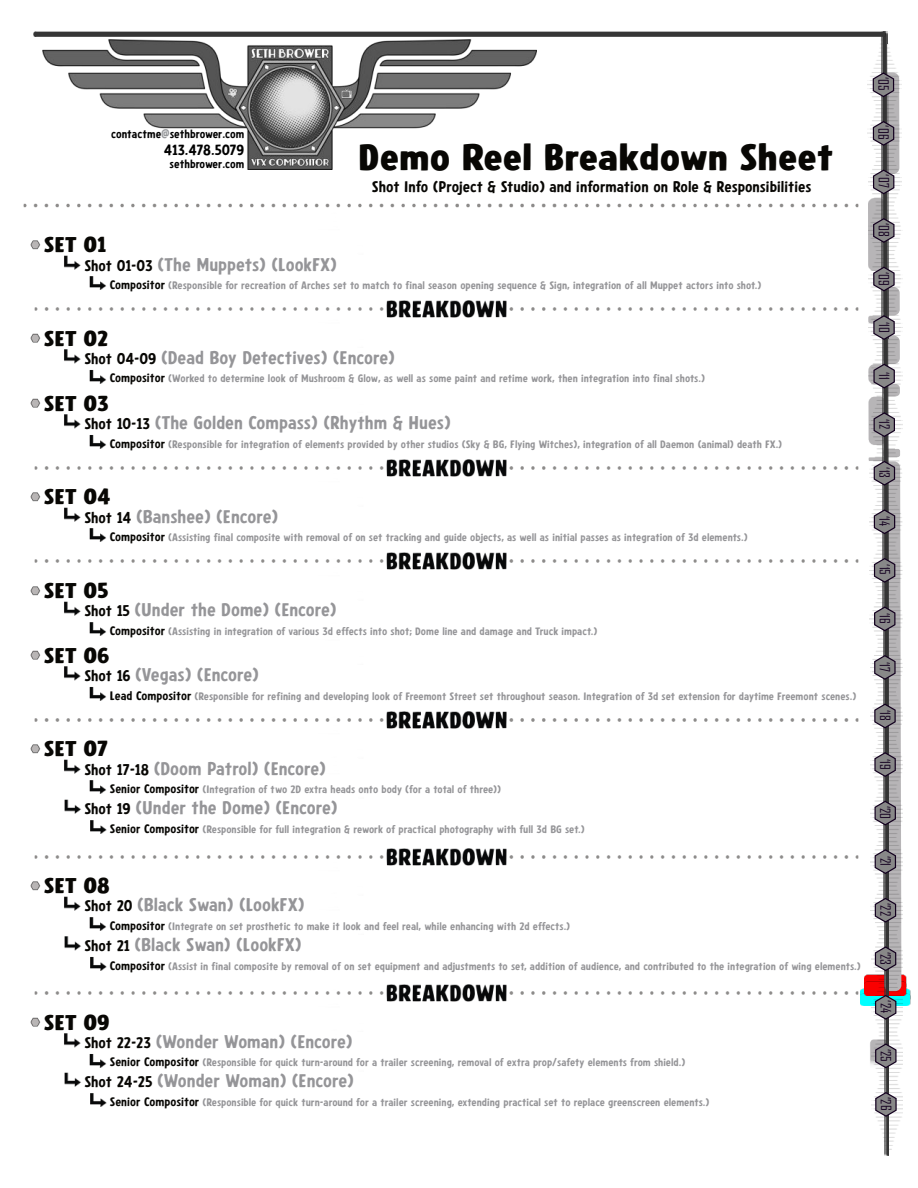
<style>
.page{position:relative;width:918px;height:1188px;background:#fff}
.page>*{position:absolute;margin:0;border:0;box-sizing:border-box;transform-origin:0 0}
.t1{font:700 condensed 36px "CC Whatchamacallit";color:#080704;scale:1.25 1}
.t2{font:700 condensed 21px "CC Whatchamacallit";color:#080704;scale:1.25 1}
.t3{font:condensed 18px "CC Whatchamacallit";color:#959598;scale:1.25 1}
.t4{font:condensed 15px "CC Whatchamacallit";color:#080704;scale:1.25 1}
.t5{font:condensed 14.25px "CC Whatchamacallit";color:#000;scale:1.25 1}
.t6{font:13.5px "Agency FB";letter-spacing:-.005em;color:#140020}
.t7{font:condensed 11.4px "CC Whatchamacallit";color:#000;scale:1.25 1}
.t8{font:condensed 10.5px "CC Whatchamacallit";color:#959598;scale:1.25 1}
.s1{color:#95979a}
.s2{font-size:15px;color:#080704}
.s3{font-size:12px;color:#080704}
</style>
<div class="page">
<img style="left:43px;top:39px;width:494px;height:130px">
<img style="left:861px;top:989px;width:49px;height:5px">
<img style="left:861px;top:994px;width:49px;height:12px">
<img style="left:865px;top:975px;width:41px;height:6px">
<img style="left:865px;top:981px;width:41px;height:15px">
<img style="left:867px;top:52px;width:36px;height:1098px">
<img style="left:880px;top:32px;width:9px;height:1124px">
<svg style="left:872px;top:72px;width:23px;height:26px"></svg>
<svg style="left:872px;top:120px;width:23px;height:27px"></svg>
<svg style="left:872px;top:169px;width:23px;height:26px"></svg>
<svg style="left:872px;top:217px;width:24px;height:27px"></svg>
<svg style="left:873px;top:266px;width:23px;height:26px"></svg>
<svg style="left:873px;top:314px;width:23px;height:27px"></svg>
<svg style="left:873px;top:363px;width:23px;height:26px"></svg>
<svg style="left:873px;top:412px;width:23px;height:26px"></svg>
<svg style="left:873px;top:460px;width:28px;height:560px"></svg>
<svg style="left:874px;top:1043px;width:24px;height:26px"></svg>
<svg style="left:875px;top:1091px;width:23px;height:27px"></svg>
<hr style="left:33px;top:32px;width:853px;height:4px;background:#363636">
<img style="left:64px;top:1033px;width:43px;height:74px">
<img style="left:34px;top:985px;width:825px;height:17px">
<img style="left:64px;top:896px;width:43px;height:74px">
<img style="left:34px;top:848px;width:825px;height:17px">
<img style="left:64px;top:759px;width:43px;height:74px">
<img style="left:34px;top:711px;width:825px;height:17px">
<img style="left:31px;top:635px;width:75px;height:65px">
<img style="left:31px;top:586px;width:75px;height:49px">
<img style="left:34px;top:553px;width:825px;height:17px">
<img style="left:31px;top:492px;width:75px;height:50px">
<img style="left:34px;top:459px;width:825px;height:17px">
<img style="left:31px;top:383px;width:75px;height:65px">
<img style="left:31px;top:333px;width:75px;height:50px">
<img style="left:34px;top:301px;width:825px;height:17px">
<img style="left:31px;top:240px;width:75px;height:50px">
<img style="left:23px;top:203px;width:836px;height:4px">
<p class="t7" style="left:111px;top:129px;width:108px">contactme<span class="s1">@</span>sethbrower.com</p>
<h3 class="t5" style="left:164px;top:144px;width:66px">413.478.5079</h3>
<h2 class="t2" style="left:44px;top:233px;width:52px">SET 01</h2>
<p class="t7" style="left:170px;top:159px;width:61px">sethbrower.com</p>
<h3 class="t3" style="left:84px;top:256px;width:204px"><span class="s2">Shot 01-03</span> (The Muppets) (LookFX)</h3>
<h1 class="t1" style="left:358px;top:136px;width:382px">Demo Reel Breakdown Sheet</h1>
<h3 class="t4" style="left:372px;top:180px;width:353px">Shot Info (Project &amp; Studio) and information on Role &amp; Responsibilities</h3>
<p class="t8" style="left:110px;top:281px;width:523px"><span class="s3">Compositor</span> (Responsible for recreation of Arches set to match to final season opening sequence &amp; Sign, integration of all Muppet actors into shot.)</p>
<h2 class="t2" style="left:44px;top:326px;width:53px">SET 02</h2>
<h3 class="t3" style="left:84px;top:349px;width:250px"><span class="s2">Shot 04-09</span> (Dead Boy Detectives) (Encore)</h3>
<p class="t8" style="left:110px;top:374px;width:478px"><span class="s3">Compositor</span> (Worked to determine look of Mushroom &amp; Glow, as well as some paint and retime work, then integration into final shots.)</p>
<h2 class="t2" style="left:44px;top:391px;width:54px">SET 03</h2>
<h3 class="t3" style="left:84px;top:415px;width:295px"><span class="s2">Shot 10-13</span> (The Golden Compass) (Rhythm &amp; Hues)</h3>
<p class="t8" style="left:110px;top:439px;width:539px"><span class="s3">Compositor</span> (Responsible for integration of elements provided by other studios (Sky &amp; BG, Flying Witches), integration of all Daemon (animal) death FX.)</p>
<h2 class="t2" style="left:44px;top:485px;width:55px">SET 04</h2>
<h3 class="t3" style="left:84px;top:508px;width:157px"><span class="s2">Shot 14</span> (Banshee) (Encore)</h3>
<p class="t8" style="left:110px;top:533px;width:512px"><span class="s3">Compositor</span> (Assisting final composite with removal of on set tracking and guide objects, as well as initial passes as integration of 3d elements.)</p>
<h2 class="t2" style="left:44px;top:579px;width:53px">SET 05</h2>
<h3 class="t3" style="left:84px;top:602px;width:203px"><span class="s2">Shot 15</span> (Under the Dome) (Encore)</h3>
<p class="t8" style="left:110px;top:626px;width:391px"><span class="s3">Compositor</span> (Assisting in integration of various 3d effects into shot; Dome line and damage and Truck impact.)</p>
<h2 class="t2" style="left:44px;top:643px;width:54px">SET 06</h2>
<h3 class="t3" style="left:84px;top:667px;width:141px"><span class="s2">Shot 16</span> (Vegas) (Encore)</h3>
<p class="t8" style="left:110px;top:691px;width:599px"><span class="s3">Lead Compositor</span> (Responsible for refining and developing look of Freemont Street set throughout season. Integration of 3d set extension for daytime Freemont scenes.)</p>
<h2 class="t2" style="left:44px;top:737px;width:53px">SET 07</h2>
<h3 class="t3" style="left:84px;top:760px;width:195px"><span class="s2">Shot 17-18</span> (Doom Patrol) (Encore)</h3>
<p class="t8" style="left:110px;top:785px;width:314px"><span class="s3">Senior Compositor</span> (Integration of two 2D extra heads onto body (for a total of three))</p>
<h3 class="t3" style="left:84px;top:800px;width:204px"><span class="s2">Shot 19</span> (Under the Dome) (Encore)</h3>
<p class="t8" style="left:110px;top:824px;width:381px"><span class="s3">Senior Compositor</span> (Responsible for full integration &amp; rework of practical photography with full 3d BG set.)</p>
<h2 class="t2" style="left:44px;top:874px;width:54px">SET 08</h2>
<h3 class="t3" style="left:84px;top:897px;width:178px"><span class="s2">Shot 20</span> (Black Swan) (LookFX)</h3>
<p class="t8" style="left:110px;top:922px;width:370px"><span class="s3">Compositor</span> (Integrate on set prosthetic to make it look and feel real, while enhancing with 2d effects.)</p>
<h3 class="t3" style="left:84px;top:937px;width:175px"><span class="s2">Shot 21</span> (Black Swan) (LookFX)</h3>
<p class="t8" style="left:110px;top:961px;width:602px"><span class="s3">Compositor</span> (Assist in final composite by removal of on set equipment and adjustments to set, addition of audience, and contributed to the integration of wing elements.)</p>
<h2 class="t2" style="left:44px;top:1010px;width:54px">SET 09</h2>
<h3 class="t3" style="left:84px;top:1033px;width:216px"><span class="s2">Shot 22-23</span> (Wonder Woman) (Encore)</h3>
<p class="t8" style="left:110px;top:1058px;width:462px"><span class="s3">Senior Compositor</span> (Responsible for quick turn-around for a trailer screening, removal of extra prop/safety elements from shield.)</p>
<h3 class="t3" style="left:84px;top:1073px;width:217px"><span class="s2">Shot 24-25</span> (Wonder Woman) (Encore)</h3>
<p class="t8" style="left:110px;top:1098px;width:481px"><span class="s3">Senior Compositor</span> (Responsible for quick turn-around for a trailer screening, extending practical set to replace greenscreen elements.)</p>
<p class="t6" style="left:892px;top:77px;width:15px;rotate:90deg">‘05</p>
<p class="t6" style="left:892px;top:125px;width:15px;rotate:90deg">‘06</p>
<p class="t6" style="left:892px;top:174px;width:15px;rotate:90deg">‘07</p>
<p class="t6" style="left:892px;top:223px;width:15px;rotate:90deg">‘08</p>
<p class="t6" style="left:892px;top:272px;width:15px;rotate:90deg">‘09</p>
<p class="t6" style="left:892px;top:322px;width:12px;rotate:90deg">‘10</p>
<p class="t6" style="left:892px;top:372px;width:9px;rotate:90deg">‘11</p>
<p class="t6" style="left:893px;top:419px;width:12px;rotate:90deg">‘12</p>
<p class="t6" style="left:893px;top:467px;width:12px;rotate:90deg">‘13</p>
<p class="t6" style="left:893px;top:516px;width:12px;rotate:90deg">‘14</p>
<p class="t6" style="left:893px;top:564px;width:12px;rotate:90deg">‘15</p>
<p class="t6" style="left:893px;top:613px;width:12px;rotate:90deg">‘16</p>
<p class="t6" style="left:893px;top:662px;width:11px;rotate:90deg">‘17</p>
<p class="t6" style="left:893px;top:710px;width:12px;rotate:90deg">‘18</p>
<p class="t6" style="left:893px;top:759px;width:12px;rotate:90deg">‘19</p>
<p class="t6" style="left:894px;top:806px;width:15px;rotate:90deg">‘20</p>
<p class="t6" style="left:894px;top:856px;width:12px;rotate:90deg">‘21</p>
<p class="t6" style="left:894px;top:903px;width:14px;rotate:90deg">‘22</p>
<p class="t6" style="left:894px;top:952px;width:15px;rotate:90deg">‘23</p>
<p class="t6" style="left:894px;top:1000px;width:14px;rotate:90deg">‘24</p>
<p class="t6" style="left:894px;top:1049px;width:15px;rotate:90deg">‘25</p>
<p class="t6" style="left:894px;top:1097px;width:15px;rotate:90deg">‘26</p>
</div>
